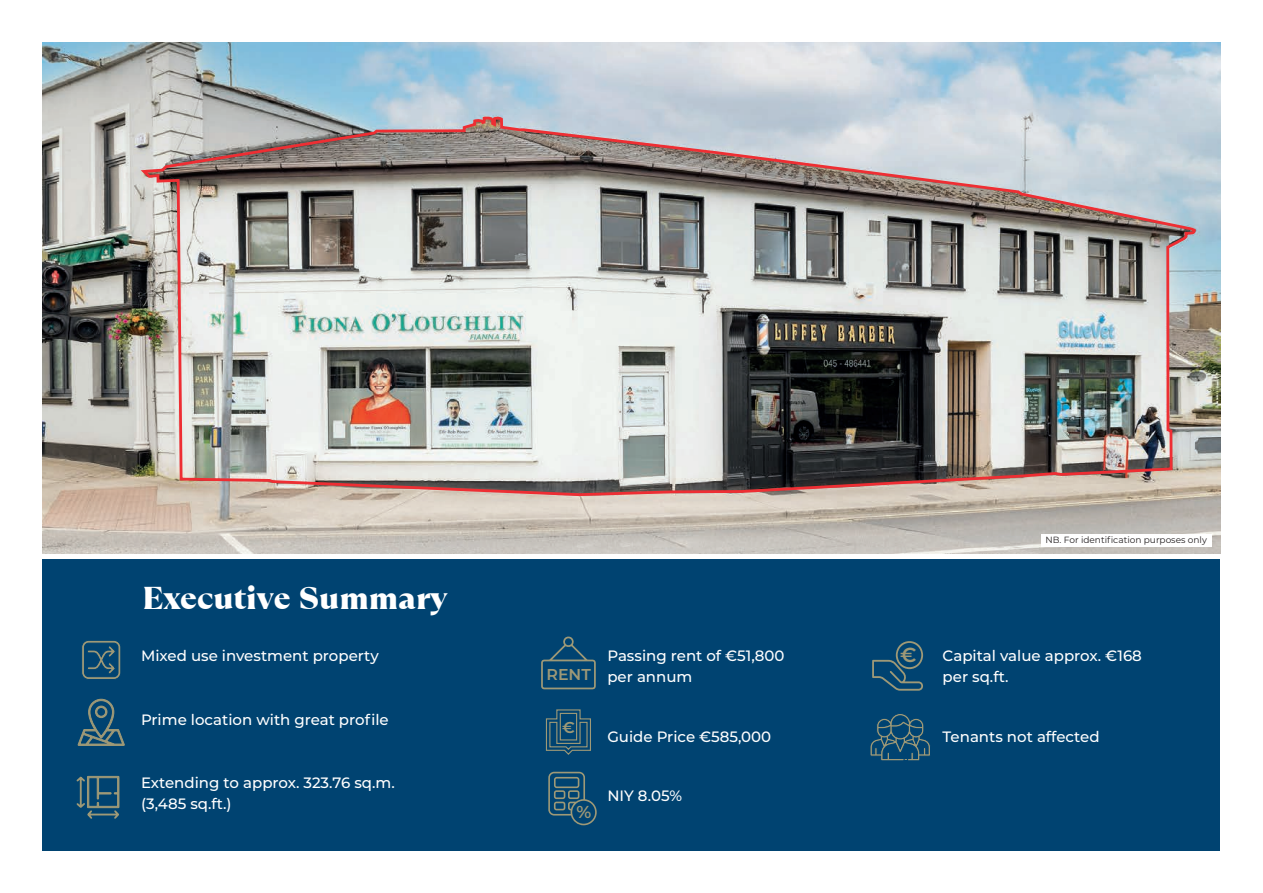
<style>
.page{position:relative;width:1263px;height:893px;background:#fff}
.page>*{position:absolute;margin:0;border:0;box-sizing:border-box;transform-origin:0 0}
.t1{font:900 31.5px "TT Ramillas Trl";letter-spacing:.005em;color:#fff}
.t2{font:600 20.25px "Montserrat";color:#9e9977}
.t3{font:600 17.25px "Montserrat";color:#9e9977}
.t4{font:600 15.75px "Montserrat";color:#9e9977}
.t5{font:500 15px/21px "Montserrat";color:#fff}
.t6{font:9px "Montserrat";color:#231f20}
</style>
<div class="page">
<img style="left:43px;top:43px;width:1177px;height:510px">
<div style="left:43px;top:559px;width:1177px;height:291px;background:#004371"></div>
<svg style="left:76px;top:775px;width:44px;height:44px"></svg>
<svg style="left:78px;top:699px;width:47px;height:47px"></svg>
<img style="left:137px;top:42px;width:1060px;height:456px">
<svg style="left:82px;top:640px;width:39px;height:39px"></svg>
<svg style="left:541px;top:636px;width:55px;height:53px"></svg>
<svg style="left:545px;top:709px;width:46px;height:46px"></svg>
<svg style="left:548px;top:772px;width:49px;height:53px"></svg>
<svg style="left:872px;top:641px;width:52px;height:50px"></svg>
<svg style="left:870px;top:714px;width:60px;height:47px"></svg>
<div style="left:1041px;top:534px;width:170px;height:12px;background:#fff"></div>
<h1 class="t1" style="left:142px;top:578px;width:306px">Executive Summary</h1>
<p class="t5" style="left:141px;top:645px;width:239px">Mixed use investment property</p>
<p class="t5" style="left:141px;top:708px;width:249px">Prime location with great profile</p>
<p class="t5" style="left:141px;top:772px;width:255px">Extending to approx. 323.76 sq.m. (3,485 sq.ft.)</p>
<p class="t4" style="left:546px;top:664px;width:46px">RENT</p>
<p class="t4" style="left:562px;top:717px;width:14px">€</p>
<p class="t5" style="left:607px;top:645px;width:179px">Passing rent of €51,800 per annum</p>
<p class="t5" style="left:607px;top:725px;width:165px">Guide Price €585,000</p>
<p class="t3" style="left:576px;top:800px;width:16px">%</p>
<p class="t5" style="left:607px;top:784px;width:76px">NIY 8.05%</p>
<p class="t6" style="left:1045px;top:534px;width:163px">NB. For identification purposes only</p>
<h2 class="t2" style="left:900px;top:641px;width:18px">€</h2>
<p class="t5" style="left:943px;top:645px;width:201px">Capital value approx. €168 per sq.ft.</p>
<p class="t5" style="left:943px;top:725px;width:158px">Tenants not affected</p>
</div>
